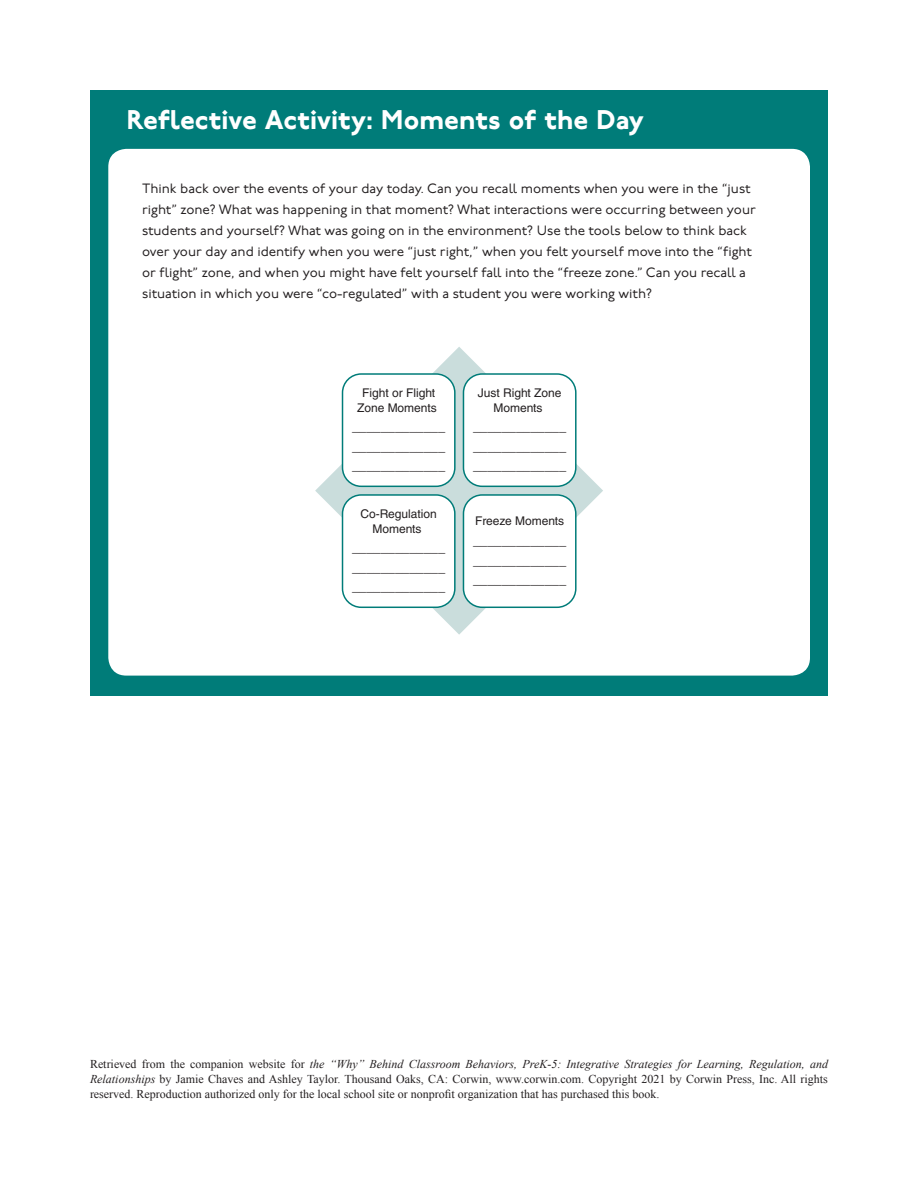
<style>
.page{position:relative;width:918px;height:1188px;background:#fff}
.page>*{position:absolute;margin:0;border:0;box-sizing:border-box;transform-origin:0 0}
.SE1_Title{font:800 27px "P22 Underground CY";letter-spacing:.005em;color:#fff}
.SE1_FL{font:13.5px/21px "P22 Underground CY";color:#231f20}
.t1{font:12.9px/19.6px "Helvetica";color:#231f20}
.t2{font:12px/15px "Times New Roman";color:#231f20;text-align:justify}
.t3{font:12px/14.4px "Helvetica";color:#231f20;text-align:center}
.s1{font-style:italic}
</style>
<div class="page">
<div style="left:90px;top:90px;width:738px;height:605px;background:#007c79"></div>
<div style="left:108px;top:149px;width:702px;height:527px;background:#fff;border-radius:18px"></div>
<svg style="left:315px;top:347px;width:288px;height:288px"></svg>
<div style="left:343px;top:374px;width:112px;height:112px;background:#fff;border-radius:19px"></div>
<div style="left:342px;top:373px;width:114px;height:114px;border:2px solid #007c79;border-radius:19px"></div>
<div style="left:463px;top:374px;width:113px;height:112px;background:#fff;border-radius:19px"></div>
<div style="left:463px;top:373px;width:114px;height:114px;border:2px solid #007c79;border-radius:19px"></div>
<div style="left:343px;top:495px;width:112px;height:112px;background:#fff;border-radius:19px"></div>
<div style="left:342px;top:494px;width:114px;height:114px;border:2px solid #007c79;border-radius:19px"></div>
<div style="left:463px;top:495px;width:113px;height:112px;background:#fff;border-radius:19px"></div>
<div style="left:463px;top:494px;width:114px;height:114px;border:2px solid #007c79;border-radius:19px"></div>
<p class="SE1_Title" style="left:127px;top:104px;width:519px">Reflective Activity: Moments of the Day</p>
<p class="SE1_FL" style="left:142px;top:178px;width:615px">Think back over the events of your day today. Can you recall moments when you were in the “just right” zone? What was happening in that moment? What interactions were occurring between your students and yourself? What was going on in the environment? Use the tools below to think back over your day and identify when you were “just right,” when you felt yourself move into the “fight or flight” zone, and when you might have felt yourself fall into the “freeze zone.” Can you recall a situation in which you were “co-regulated” with a student you were working with?</p>
<p class="t3" style="left:357px;top:386px;width:81px">Fight or Flight<br>Zone Moments</p>
<p class="t1" style="left:352px;top:436px;width:95px">_____________ _____________</p>
<p class="t3" style="left:478px;top:386px;width:85px">Just Right Zone<br>Moments</p>
<p class="t1" style="left:473px;top:436px;width:95px">_____________</p>
<p class="t1" style="left:352px;top:417px;width:95px">_____________</p>
<p class="t1" style="left:473px;top:417px;width:95px">_____________</p>
<p class="t1" style="left:473px;top:456px;width:95px">_____________</p>
<p class="t3" style="left:360px;top:507px;width:78px">Co-Regulation<br>Moments</p>
<p class="t1" style="left:352px;top:557px;width:95px">_____________</p>
<p class="t3" style="left:475px;top:514px;width:91px">Freeze Moments</p>
<p class="t1" style="left:473px;top:531px;width:95px">_____________</p>
<p class="t1" style="left:473px;top:570px;width:95px">_____________</p>
<p class="t1" style="left:352px;top:538px;width:95px">_____________</p>
<p class="t1" style="left:352px;top:577px;width:95px">_____________</p>
<p class="t1" style="left:473px;top:550px;width:95px">_____________</p>
<p class="t2" style="left:90px;top:1056px;width:740px">Retrieved from the companion website for <span class="s1">the “Why” Behind Classroom Behaviors, PreK-5: Integrative Strategies for Learning, Regulation, and Relationships</span> by Jamie Chaves and Ashley Taylor. Thousand Oaks, CA: Corwin, www.corwin.com. Copyright 2021 by Corwin Press, Inc. All rights -reserved. Reproduction authorized only for the local school site or nonprofit organization that has purchased this book.</p>
</div>
